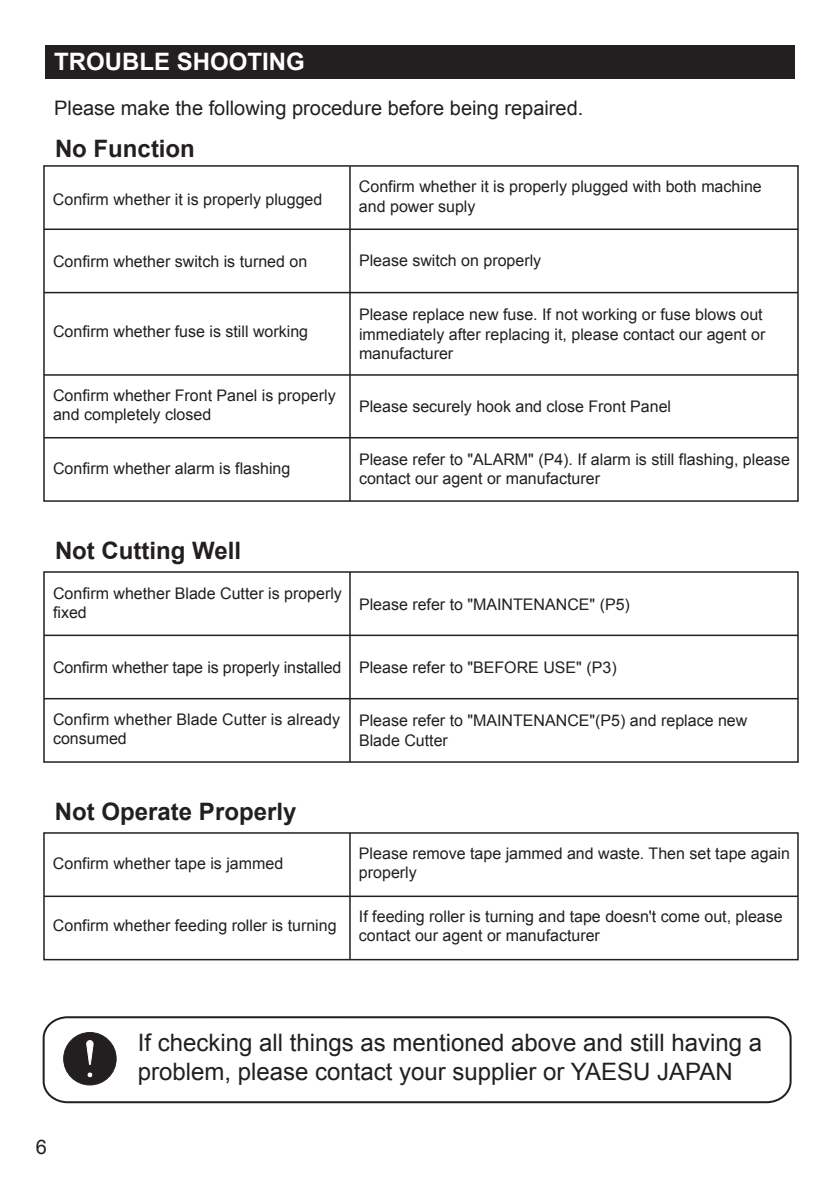
<style>
.page{position:relative;width:840px;height:1188px;background:#fff}
.page>*{position:absolute;margin:0;border:0;box-sizing:border-box;transform-origin:0 0}
.t1{font:24px/28.8px "Arial";color:#231f20}
.t2{font:700 24px "Arial";color:#231f20}
.t3{font:700 24px "Arial";color:#fff}
.t4{font:20px "Arial";color:#231f20}
.t5{font:16px/19.2px "Arial";color:#231f20}
</style>
<div class="page">
<svg style="left:42px;top:1016px;width:750px;height:88px"></svg>
<div style="left:43px;top:832px;width:756px;height:128px;border:2px solid #231f20"></div>
<div style="left:43px;top:571px;width:756px;height:192px;border:2px solid #231f20"></div>
<div style="left:43px;top:165px;width:756px;height:337px;border:2px solid #231f20"></div>
<hr style="left:44px;top:437px;width:754px;height:1px;background:#231f20">
<hr style="left:44px;top:229px;width:754px;height:1px;background:#231f20">
<hr style="left:44px;top:292px;width:754px;height:1px;background:#231f20">
<hr style="left:44px;top:374px;width:754px;height:2px;background:#231f20">
<hr style="left:44px;top:635px;width:754px;height:1px;background:#231f20">
<hr style="left:44px;top:698px;width:754px;height:1px;background:#231f20">
<hr style="left:44px;top:896px;width:754px;height:1px;background:#231f20">
<hr style="left:349px;top:833px;width:2px;height:127px;background:#231f20">
<hr style="left:349px;top:572px;width:2px;height:190px;background:#231f20">
<hr style="left:349px;top:166px;width:2px;height:335px;background:#231f20">
<div style="left:64px;top:1033px;width:52px;height:52px;background:#231f20;border-radius:50%"></div>
<div style="left:64px;top:1032px;width:52px;height:53px;border:1px solid #231f20;border-radius:50%"></div>
<svg style="left:87px;top:1072px;width:6px;height:6px"></svg>
<svg style="left:86px;top:1040px;width:7px;height:25px"></svg>
<div style="left:45px;top:45px;width:750px;height:34px;background:#231f20"></div>
<h1 class="t3" style="left:54px;top:46px;width:252px">TROUBLE SHOOTING</h1>
<p class="t4" style="left:54px;top:95px;width:531px">Please make the following procedure before being repaired.</p>
<h1 class="t2" style="left:55px;top:132px;width:141px">No Function</h1>
<p class="t5" style="left:53px;top:190px;width:271px">Confirm whether it is properly plugged</p>
<p class="t5" style="left:53px;top:252px;width:256px">Confirm whether switch is turned on</p>
<p class="t5" style="left:53px;top:322px;width:257px">Confirm whether fuse is still working</p>
<p class="t5" style="left:53px;top:386px;width:284px">Confirm whether Front Panel is properly and completely closed</p>
<p class="t5" style="left:53px;top:458px;width:239px">Confirm whether alarm is flashing</p>
<p class="t5" style="left:359px;top:177px;width:404px">Confirm whether it is properly plugged with both machine and power suply</p>
<p class="t5" style="left:359px;top:251px;width:184px">Please switch on properly</p>
<p class="t5" style="left:359px;top:305px;width:408px">Please replace new fuse. If not working or fuse blows out immediately after replacing it, please contact our agent or manufacturer</p>
<p class="t5" style="left:359px;top:397px;width:314px">Please securely hook and close Front Panel</p>
<p class="t5" style="left:359px;top:450px;width:433px">Please refer to "ALARM" (P4). If alarm is still flashing, please contact our agent or manufacturer</p>
<h1 class="t2" style="left:55px;top:535px;width:188px">Not Cutting Well</h1>
<p class="t5" style="left:53px;top:583px;width:290px">Confirm whether Blade Cutter is properly fixed</p>
<p class="t5" style="left:53px;top:658px;width:290px">Confirm whether tape is properly installed</p>
<p class="t5" style="left:53px;top:710px;width:289px">Confirm whether Blade Cutter is already consumed</p>
<p class="t5" style="left:359px;top:595px;width:272px">Please refer to "MAINTENANCE" (P5)</p>
<p class="t5" style="left:359px;top:658px;width:259px">Please refer to "BEFORE USE" (P3)</p>
<p class="t5" style="left:359px;top:711px;width:390px">Please refer to "MAINTENANCE"(P5) and replace new<br>Blade Cutter</p>
<h1 class="t2" style="left:55px;top:796px;width:243px">Not Operate Properly</h1>
<p class="t5" style="left:53px;top:854px;width:232px">Confirm whether tape is jammed</p>
<p class="t5" style="left:53px;top:916px;width:285px">Confirm whether feeding roller is turning</p>
<p class="t5" style="left:359px;top:844px;width:433px">Please remove tape jammed and waste. Then set tape again properly</p>
<p class="t5" style="left:359px;top:907px;width:425px">If feeding roller is turning and tape doesn't come out, please contact our agent or manufacturer</p>
<p class="t4" style="left:36px;top:1134px;width:13px">6</p>
<h1 class="t1" style="left:138px;top:1029px;width:626px">If checking all things as mentioned above and still having a problem, please contact your supplier or YAESU JAPAN</h1>
</div>
